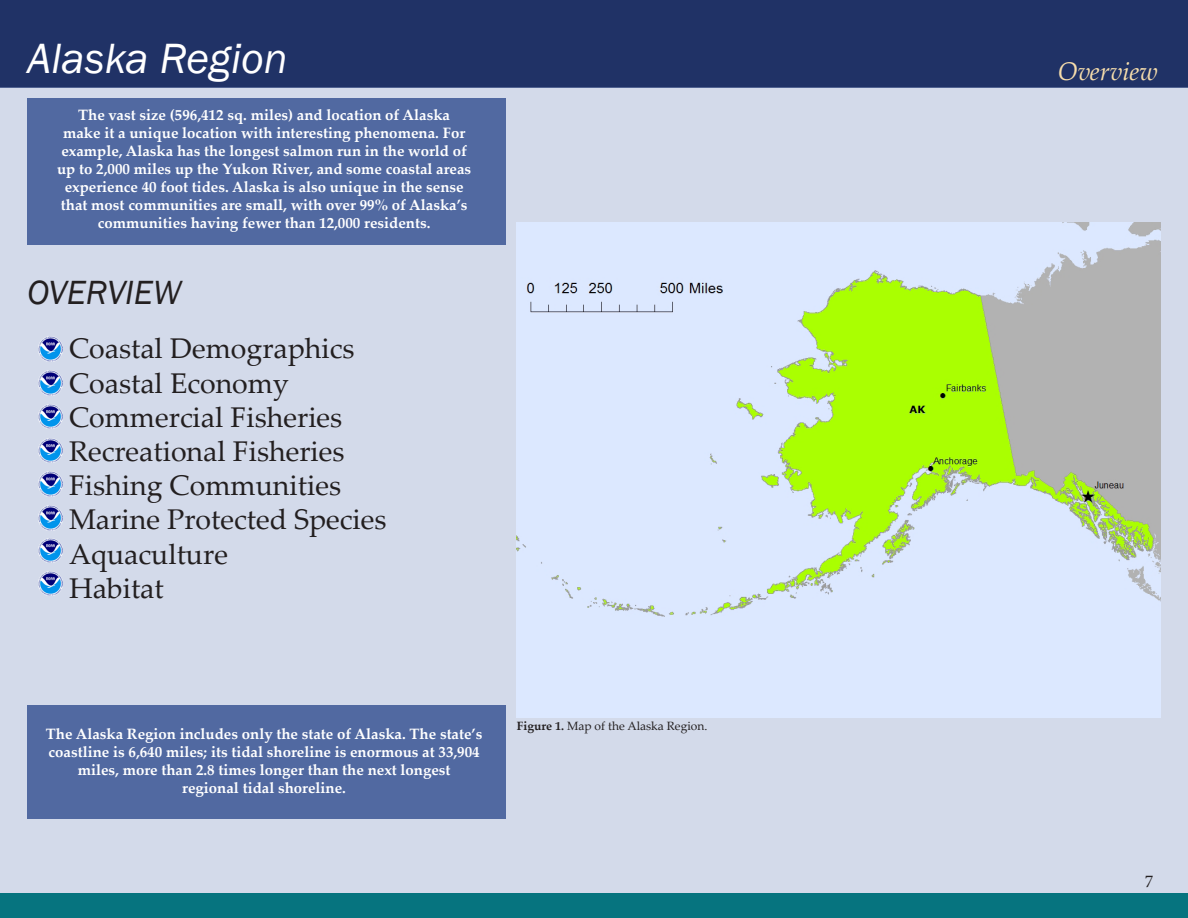
<style>
.page{position:relative;width:1188px;height:918px;background:#fff}
.page>*{position:absolute;margin:0;border:0;box-sizing:border-box;transform-origin:0 0}
.t1{font:italic 43.5px "Franklin Gothic";color:#fff}
.t2{font:italic 34.5px "Franklin Gothic";color:#231f20}
.t3{font:28.5px "Palatino Linotype";color:#231f20}
.t4{font:italic 25.5px "Palatino Linotype";color:#f7deac}
.t5{font:18px "Minion Pro";color:#231f20}
.call_out{font:700 15px/18px "Palatino Linotype";color:#fff;text-align:center}
.t6{font:12px "Palatino Linotype";color:#231f20}
.s1{font-weight:700}
</style>
<div class="page">
<div style="left:0;top:0;width:1188px;height:88px;background:#203266"></div>
<div style="left:0;top:893px;width:1188px;height:25px;background:#06747f"></div>
<div style="left:0;top:88px;width:1188px;height:805px;background:#d3daea"></div>
<div style="left:27px;top:705px;width:478px;height:114px;background:#5169a1"></div>
<div style="left:27px;top:98px;width:478px;height:147px;background:#5169a1"></div>
<img style="left:517px;top:223px;width:644px;height:495px">
<img style="left:38px;top:337px;width:24px;height:24px">
<img style="left:38px;top:371px;width:24px;height:24px">
<img style="left:38px;top:404px;width:24px;height:25px">
<img style="left:38px;top:438px;width:24px;height:25px">
<img style="left:38px;top:472px;width:24px;height:24px">
<img style="left:38px;top:506px;width:24px;height:24px">
<img style="left:38px;top:539px;width:24px;height:24px">
<img style="left:38px;top:572px;width:24px;height:24px">
<h1 class="t1" style="left:27px;top:31px;width:262px">Alaska Region</h1>
<p class="call_out" style="left:57px;top:106px;width:416px">The vast size (596,412 sq. miles) and location of Alaska<br>make it a unique location with interesting phenomena. For example, Alaska has the longest salmon run in the world of up to 2,000 miles up the Yukon River, and some coastal areas experience 40 foot tides. Alaska is also unique in the sense that most communities are small, with over 99% of Alaska’s communities having fewer than 12,000 residents.</p>
<p class="t2" style="left:27px;top:271px;width:156px">OVERVIEW</p>
<p class="t3" style="left:69px;top:328px;width:287px">Coastal Demographics</p>
<p class="t3" style="left:69px;top:363px;width:221px">Coastal Economy</p>
<p class="t3" style="left:69px;top:397px;width:275px">Commercial Fisheries</p>
<p class="t3" style="left:69px;top:431px;width:277px">Recreational Fisheries</p>
<p class="t3" style="left:69px;top:465px;width:274px">Fishing Communities</p>
<p class="t3" style="left:69px;top:499px;width:319px">Marine Protected Species</p>
<p class="t3" style="left:69px;top:534px;width:161px">Aquaculture</p>
<p class="t3" style="left:69px;top:568px;width:96px">Habitat</p>
<p class="call_out" style="left:46px;top:724px;width:438px">The Alaska Region includes only the state of Alaska. The state’s coastline is 6,640 miles; its tidal shoreline is enormous at 33,904 miles, more than 2.8 times longer than the next longest<br>regional tidal shoreline.</p>
<p class="t6" style="left:517px;top:718px;width:192px"><span class="s1">Figure 1.</span> Map of the Alaska Region.</p>
<p class="t4" style="left:1058px;top:53px;width:102px">Overview</p>
<p class="t5" style="left:1145px;top:869px;width:10px">7</p>
</div>
